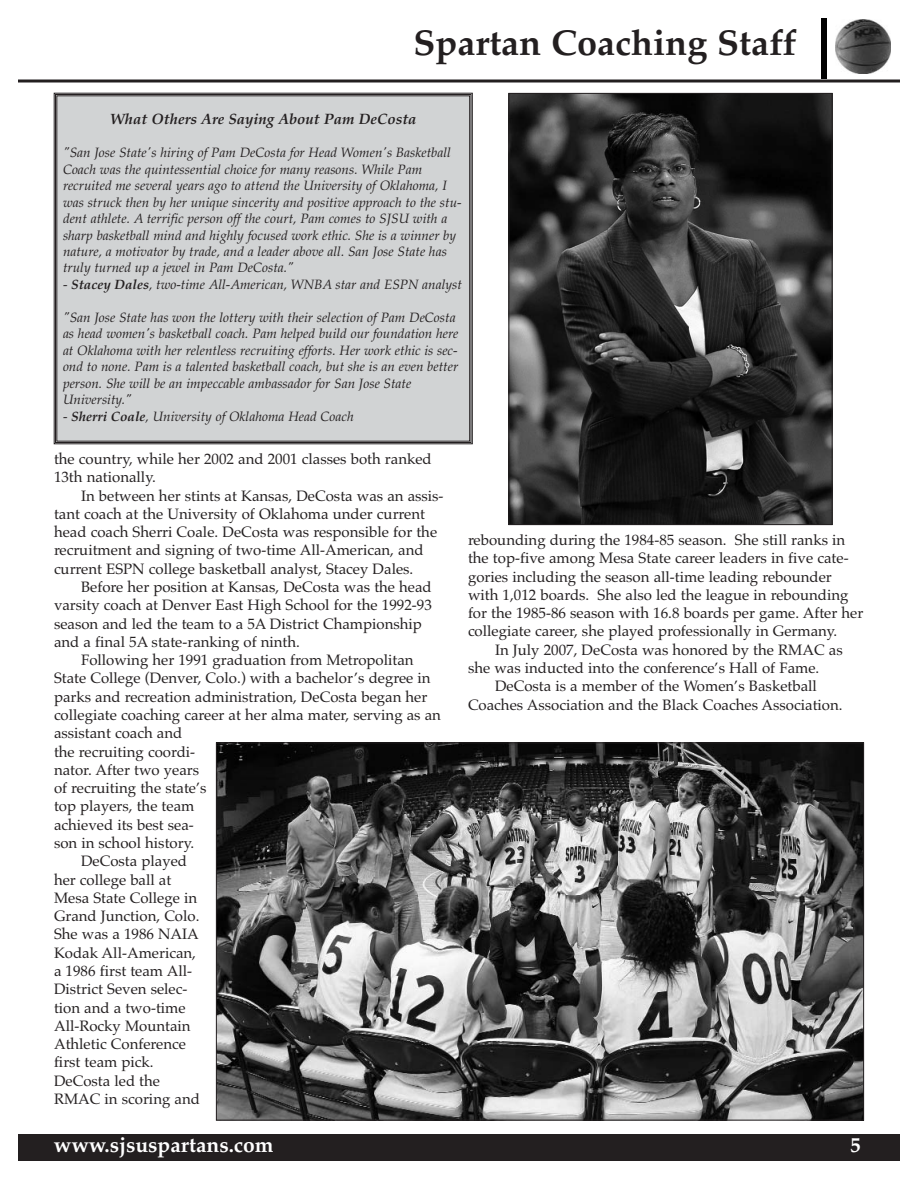
<style>
.page{position:relative;width:918px;height:1188px;background:#fff}
.page>*{position:absolute;margin:0;border:0;box-sizing:border-box;transform-origin:0 0}
.t1{font:700 36px "Palatino";color:#231f20}
.t2{font:700 21px "Palatino";color:#fff}
.t3{font:15px/18.3px "Palatino";color:#231f20}
.t4{font:italic 700 15px "Palatino";color:#231f20}
.t5{font:italic 13.5px/16.5px "Palatino";color:#231f20}
.s1{font-weight:700}
</style>
<div class="page">
<hr style="left:18px;top:80px;width:882px;height:2px;background:#231f20">
<div style="left:18px;top:1134px;width:882px;height:27px;background:#231f20"></div>
<div style="left:821px;top:18px;width:6px;height:60px;background:#000"></div>
<img style="left:835px;top:20px;width:55px;height:54px">
<div style="left:57px;top:96px;width:413px;height:345px;background:#d1d3d4"></div>
<div style="left:55px;top:94px;width:417px;height:349px;border:1px solid #231f20"></div>
<img style="left:510px;top:95px;width:320px;height:428px">
<div style="left:508px;top:93px;width:324px;height:432px;border:1px solid #231f20"></div>
<img style="left:218px;top:744px;width:644px;height:374px">
<h1 class="t1" style="left:413px;top:29px;width:385px">Spartan Coaching Staff</h1>
<p class="t4" style="left:110px;top:113px;width:308px">What Others Are Saying About Pam DeCosta</p>
<p class="t5" style="left:63px;top:146px;width:400px">"San Jose State's hiring of Pam DeCosta for Head Women's Basketball Coach was the quintessential choice for many reasons. While Pam recruited me several years ago to attend the University of Oklahoma, I was struck then by her unique sincerity and positive approach to the stu&shy;dent athlete. A terrific person off the court, Pam comes to SJSU with a sharp basketball mind and highly focused work ethic. She is a winner by nature, a motivator by trade, and a leader above all. San Jose State has truly turned up a jewel in Pam DeCosta."</p>
<p class="t5" style="left:63px;top:278px;width:401px">- <span class="s1">Stacey Dales</span>, two-time All-American, WNBA star and ESPN analyst</p>
<p class="t5" style="left:63px;top:310px;width:397px">"San Jose State has won the lottery with their selection of Pam DeCosta as head women's basketball coach. Pam helped build our foundation here at Oklahoma with her relentless recruiting efforts. Her work ethic is sec&shy;ond to none. Pam is a talented basketball coach, but she is an even better person. She will be an impeccable ambassador for San Jose State University."</p>
<p class="t5" style="left:63px;top:409px;width:292px">- <span class="s1">Sherri Coale</span>, University of Oklahoma Head Coach</p>
<p class="t3" style="left:54px;top:451px;width:379px">the country, while her 2002 and 2001 classes both ranked<br>13th nationally.</p>
<p class="t3" style="left:54px;top:488px;width:391px;text-indent:27px">In between her stints at Kansas, DeCosta was an assis&shy;tant coach at the University of Oklahoma under current head coach Sherri Coale. DeCosta was responsible for the recruitment and signing of two-time All-American, and current ESPN college basketball analyst, Stacey Dales.</p>
<p class="t3" style="left:54px;top:579px;width:379px;text-indent:27px">Before her position at Kansas, DeCosta was the head varsity coach at Denver East High School for the 1992-93 season and led the team to a 5A District Championship and a final 5A state-ranking of ninth.</p>
<p class="t3" style="left:81px;top:653px;width:334px">Following her 1991 graduation from Metropolitan</p>
<p class="t3" style="left:54px;top:671px;width:378px">State College (Denver, Colo.) with a bachelor’s degree in</p>
<p class="t3" style="left:54px;top:689px;width:375px">parks and recreation administration, DeCosta began her</p>
<p class="t3" style="left:54px;top:707px;width:389px">collegiate coaching career at her alma mater, serving as an</p>
<p class="t3" style="left:54px;top:726px;width:130px">assistant coach and</p>
<p class="t3" style="left:54px;top:744px;width:143px">the recruiting coordi-</p>
<p class="t3" style="left:54px;top:762px;width:147px">nator. After two years</p>
<p class="t3" style="left:54px;top:781px;width:154px">of recruiting the state’s</p>
<p class="t3" style="left:54px;top:799px;width:142px">top players, the team</p>
<p class="t3" style="left:54px;top:817px;width:141px">achieved its best sea-</p>
<p class="t3" style="left:54px;top:835px;width:142px">son in school history.</p>
<p class="t3" style="left:81px;top:854px;width:108px">DeCosta played</p>
<p class="t3" style="left:54px;top:872px;width:119px">her college ball at</p>
<p class="t3" style="left:54px;top:890px;width:145px">Mesa State College in</p>
<p class="t3" style="left:54px;top:909px;width:147px">Grand Junction, Colo.</p>
<p class="t3" style="left:54px;top:927px;width:146px">She was a 1986 NAIA</p>
<p class="t3" style="left:54px;top:945px;width:144px">Kodak All-American,</p>
<p class="t3" style="left:54px;top:963px;width:140px">a 1986 first team All-</p>
<p class="t3" style="left:54px;top:982px;width:135px">District Seven selec-</p>
<p class="t3" style="left:54px;top:1000px;width:133px">tion and a two-time</p>
<p class="t3" style="left:54px;top:1018px;width:138px">All-Rocky Mountain</p>
<p class="t3" style="left:54px;top:1037px;width:133px">Athletic Conference</p>
<p class="t3" style="left:54px;top:1055px;width:101px">first team pick.</p>
<p class="t3" style="left:54px;top:1073px;width:108px">DeCosta led the</p>
<p class="t3" style="left:54px;top:1091px;width:147px">RMAC in scoring and</p>
<p class="t3" style="left:468px;top:532px;width:397px">rebounding during the 1984-85 season. She still ranks in the top-five among Mesa State career leaders in five cate&shy;gories including the season all-time leading rebounder with 1,012 boards. She also led the league in rebounding for the 1985-86 season with 16.8 boards per game. After her collegiate career, she played professionally in Germany.</p>
<p class="t3" style="left:495px;top:642px;width:349px">In July 2007, DeCosta was honored by the RMAC as</p>
<p class="t3" style="left:468px;top:660px;width:353px">she was inducted into the conference’s Hall of Fame.</p>
<p class="t3" style="left:495px;top:679px;width:323px">DeCosta is a member of the Women’s Basketball</p>
<p class="t3" style="left:468px;top:697px;width:376px">Coaches Association and the Black Coaches Association.</p>
<h2 class="t2" style="left:54px;top:1137px;width:221px">www.sjsuspartans.com</h2>
<h2 class="t2" style="left:850px;top:1137px;width:12px">5</h2>
</div>
